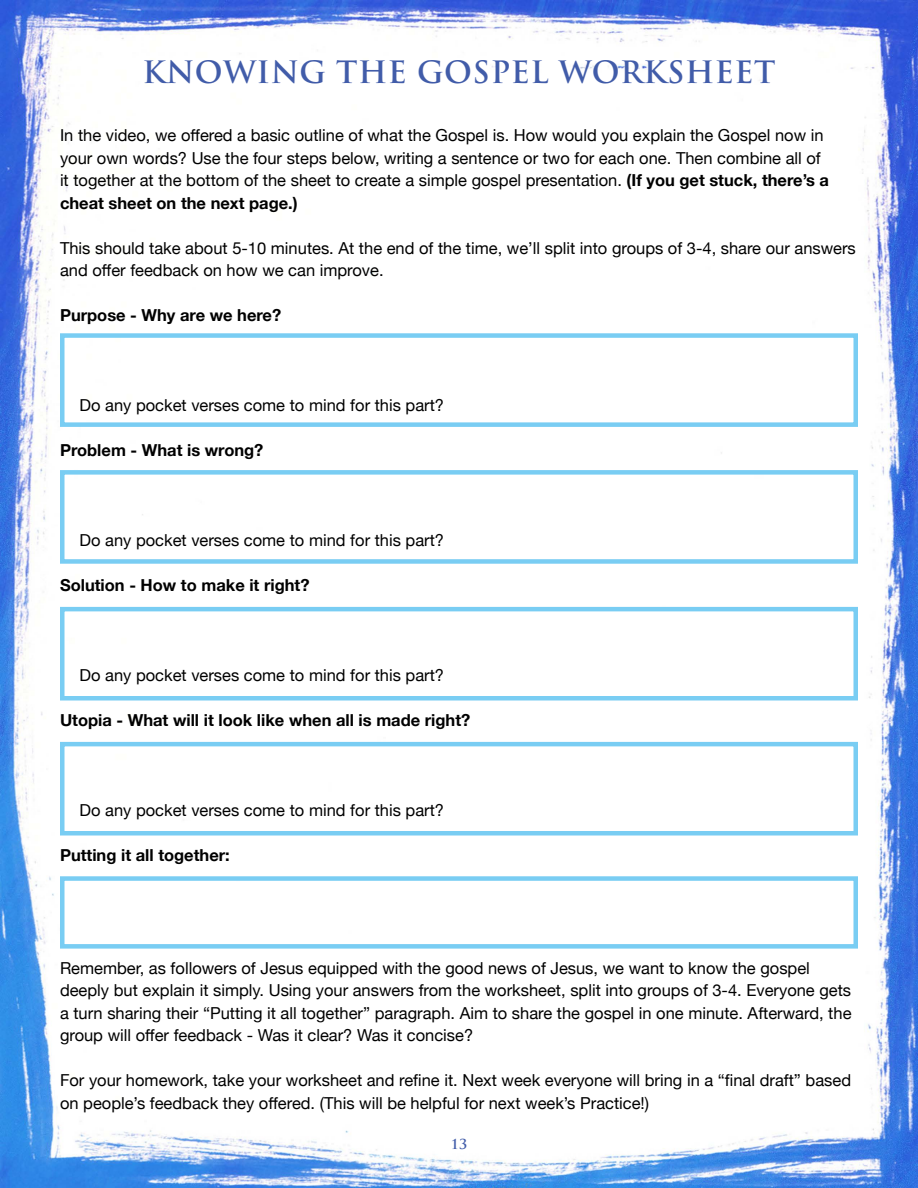
<style>
.page{position:relative;width:918px;height:1188px;background:#fff}
.page>*{position:absolute;margin:0;border:0;box-sizing:border-box;transform-origin:0 0}
.t1{font:700 30px "Trajan Pro";letter-spacing:.02em;color:#415ca9}
.t2{font:16.5px/22.5px "Helvetica Neue";color:#000}
.t3{font:700 16.5px "Helvetica Neue";color:#000}
.t4{font:700 13.5px "Trajan Pro";color:#415ca9}
.s1{font-weight:700}
</style>
<div class="page">
<img style="left:0;top:0;width:918px;height:1188px">
<svg style="left:58px;top:331px;width:802px;height:98px"></svg>
<svg style="left:58px;top:468px;width:802px;height:98px"></svg>
<svg style="left:58px;top:605px;width:802px;height:98px"></svg>
<svg style="left:58px;top:740px;width:802px;height:98px"></svg>
<svg style="left:58px;top:874px;width:802px;height:77px"></svg>
<h1 class="t1" style="left:143px;top:53px;width:634px">KNOWING THE GOSPEL WORKSHEET</h1>
<p class="t2" style="left:60px;top:125px;width:770px">In the video, we offered a basic outline of what the Gospel is. How would you explain the Gospel now in your own words? Use the four steps below, writing a sentence or two for each one. Then combine all of it together at the bottom of the sheet to create a simple gospel presentation. <span class="s1">(If you get stuck, there’s a cheat sheet on the next page.)</span></p>
<p class="t2" style="left:60px;top:237px;width:797px">This should take about 5-10 minutes. At the end of the time, we’ll split into groups of 3-4, share our answers and offer feedback on how we can improve.</p>
<p class="t3" style="left:60px;top:302px;width:223px">Purpose - Why are we here?</p>
<p class="t2" style="left:80px;top:395px;width:366px">Do any pocket verses come to mind for this part?</p>
<p class="t3" style="left:60px;top:437px;width:205px">Problem - What is wrong?</p>
<p class="t2" style="left:80px;top:530px;width:366px">Do any pocket verses come to mind for this part?</p>
<p class="t3" style="left:60px;top:572px;width:251px">Solution - How to make it right?</p>
<p class="t2" style="left:80px;top:665px;width:366px">Do any pocket verses come to mind for this part?</p>
<p class="t3" style="left:60px;top:707px;width:412px">Utopia - What will it look like when all is made right?</p>
<p class="t2" style="left:80px;top:800px;width:366px">Do any pocket verses come to mind for this part?</p>
<p class="t3" style="left:60px;top:842px;width:171px">Putting it all together:</p>
<p class="t2" style="left:60px;top:957px;width:793px">Remember, as followers of Jesus equipped with the good news of Jesus, we want to know the gospel deeply but explain it simply. Using your answers from the worksheet, split into groups of 3-4. Everyone gets a turn sharing their “Putting it all together” paragraph. Aim to share the gospel in one minute. Afterward, the group will offer feedback - Was it clear? Was it concise?</p>
<p class="t2" style="left:60px;top:1070px;width:793px">For your homework, take your worksheet and refine it. Next week everyone will bring in a “final draft” based on people’s feedback they offered. (This will be helpful for next week’s Practice!)</p>
<p class="t4" style="left:451px;top:1135px;width:18px">13<sub>13</sub></p>
</div>
